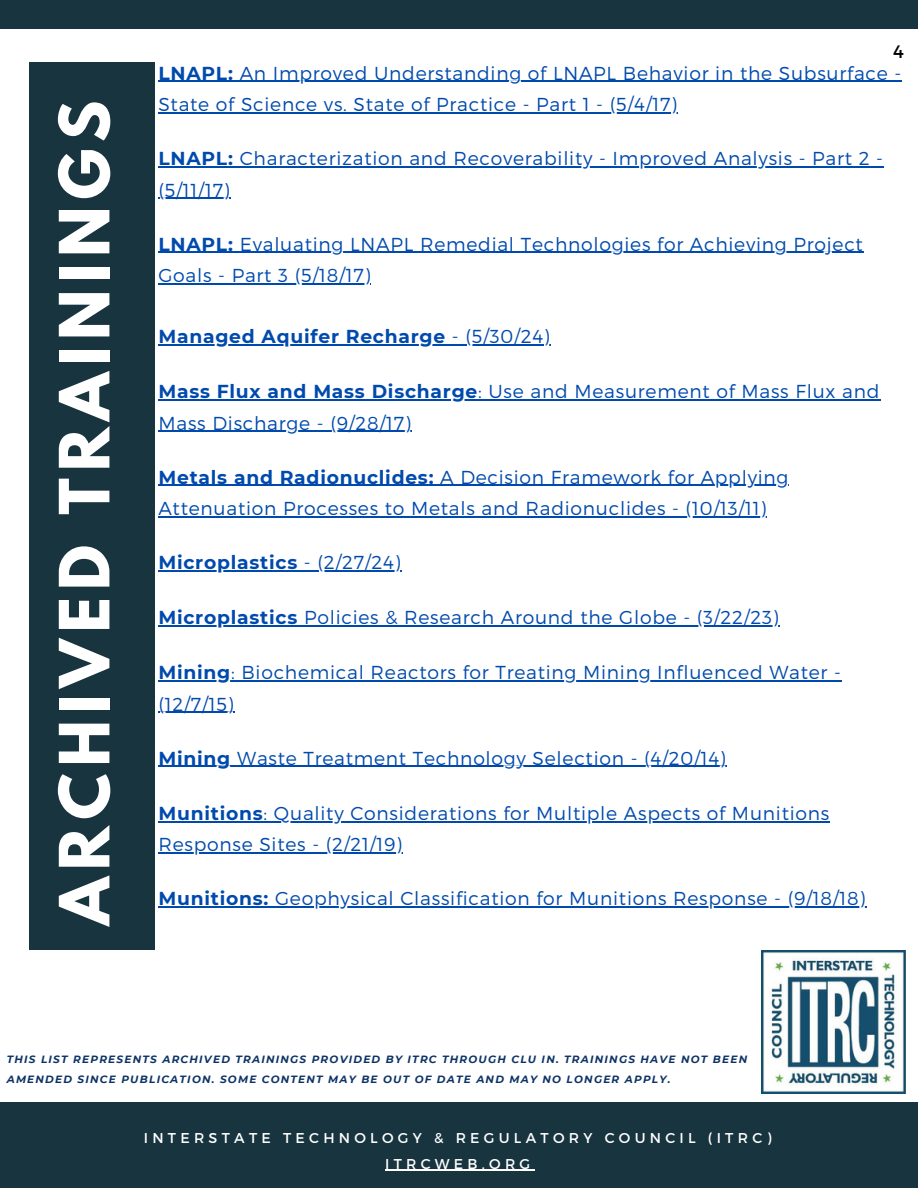
<style>
.page{position:relative;width:918px;height:1188px;background:#fff}
.page>*{position:absolute;margin:0;border:0;box-sizing:border-box;transform-origin:0 0}
.t1{font:700 61.35px "League Spartan";letter-spacing:.11em;color:#fff}
.t2{font:300 18.75px/31.5px "Montserrat";letter-spacing:.04em;color:#004aad}
.t3{font:700 18.75px "Montserrat";letter-spacing:.04em;color:#004aad}
.t4{font:18px "Montserrat";color:#000}
.t5{font:14.25px/25.3px "Montserrat";letter-spacing:.3em;color:#fff;text-align:center}
.t6{font:italic 700 10.5px/20.1px "Montserrat";letter-spacing:.12em;color:#0d3366}
.s1{font-weight:700}
.s2{font-weight:300}
</style>
<div class="page">
<div style="left:29px;top:62px;width:125px;height:888px;background:#18343f"></div>
<div style="left:0;top:1102px;width:918px;height:86px;background:#18343f"></div>
<div style="left:0;top:0;width:918px;height:28px;background:#18343f"></div>
<hr style="left:385px;top:1170px;width:150px;height:1px;background:#fff">
<hr style="left:158px;top:81px;width:82px;height:1px;background:#004aad">
<hr style="left:240px;top:81px;width:662px;height:1px;background:#004aad">
<hr style="left:158px;top:112px;width:520px;height:1px;background:#004aad">
<hr style="left:158px;top:166px;width:82px;height:1px;background:#004aad">
<hr style="left:240px;top:166px;width:644px;height:1px;background:#004aad">
<hr style="left:158px;top:198px;width:73px;height:1px;background:#004aad">
<hr style="left:158px;top:252px;width:82px;height:1px;background:#004aad">
<hr style="left:240px;top:252px;width:624px;height:1px;background:#004aad">
<hr style="left:158px;top:283px;width:213px;height:1px;background:#004aad">
<hr style="left:158px;top:344px;width:288px;height:1px;background:#004aad">
<hr style="left:446px;top:344px;width:98px;height:1px;background:#004aad">
<hr style="left:158px;top:399px;width:320px;height:1px;background:#004aad">
<hr style="left:478px;top:399px;width:402px;height:1px;background:#004aad">
<hr style="left:158px;top:431px;width:254px;height:1px;background:#004aad">
<hr style="left:158px;top:485px;width:276px;height:1px;background:#004aad">
<hr style="left:434px;top:485px;width:355px;height:1px;background:#004aad">
<hr style="left:158px;top:516px;width:609px;height:1px;background:#004aad">
<hr style="left:158px;top:570px;width:140px;height:1px;background:#004aad">
<hr style="left:298px;top:570px;width:104px;height:1px;background:#004aad">
<hr style="left:158px;top:625px;width:146px;height:1px;background:#004aad">
<hr style="left:304px;top:625px;width:476px;height:1px;background:#004aad">
<hr style="left:158px;top:680px;width:73px;height:2px;background:#004aad">
<hr style="left:231px;top:680px;width:611px;height:2px;background:#004aad">
<hr style="left:158px;top:712px;width:76px;height:1px;background:#004aad">
<hr style="left:158px;top:766px;width:79px;height:1px;background:#004aad">
<hr style="left:237px;top:766px;width:490px;height:1px;background:#004aad">
<hr style="left:158px;top:821px;width:106px;height:1px;background:#004aad">
<hr style="left:264px;top:821px;width:566px;height:1px;background:#004aad">
<hr style="left:158px;top:853px;width:245px;height:1px;background:#004aad">
<hr style="left:158px;top:907px;width:111px;height:1px;background:#004aad">
<hr style="left:269px;top:907px;width:597px;height:1px;background:#004aad">
<img style="left:761px;top:950px;width:144px;height:143px">
<p class="t1" style="left:54px;top:925px;width:826px;rotate:-90deg">ARCHIVED TRAININGS</p>
<p class="t4" style="left:893px;top:40px;width:12px">4</p>
<p class="t2" style="left:158px;top:56px;width:744px"><span class="s1">LNAPL:</span> An Improved Understanding of LNAPL Behavior in the Subsurface -</p>
<h2 class="t2" style="left:158px;top:88px;width:520px">State of Science vs. State of Practice - Part 1 - (5/4/17)</h2>
<h2 class="t2" style="left:158px;top:142px;width:726px"><span class="s1">LNAPL:</span> Characterization and Recoverability - Improved Analysis - Part 2 -</h2>
<h2 class="t2" style="left:158px;top:173px;width:73px">(5/11/17)</h2>
<h2 class="t2" style="left:158px;top:227px;width:706px"><span class="s1">LNAPL:</span> Evaluating LNAPL Remedial Technologies for Achieving Project</h2>
<h2 class="t2" style="left:158px;top:259px;width:214px">Goals - Part 3 (5/18/17)</h2>
<h2 class="t3" style="left:158px;top:325px;width:393px">Managed Aquifer Recharge <span class="s2">- (5/30/24)</span></h2>
<h2 class="t2" style="left:158px;top:375px;width:722px"><span class="s1">Mass Flux and Mass Discharge</span>: Use and Measurement of Mass Flux and</h2>
<h2 class="t2" style="left:158px;top:406px;width:254px">Mass Discharge - (9/28/17)</h2>
<h2 class="t2" style="left:158px;top:460px;width:632px"><span class="s1">Metals and Radionuclides:</span> A Decision Framework for Applying</h2>
<p class="t2" style="left:158px;top:492px;width:609px">Attenuation Processes to Metals and Radionuclides - (10/13/11)</p>
<h1 class="t3" style="left:158px;top:551px;width:244px">Microplastics <span class="s2">- (2/27/24)</span></h1>
<p class="t2" style="left:158px;top:601px;width:622px"><span class="s1">Microplastics</span> Policies &amp; Research Around the Globe - (3/22/23)</p>
<p class="t2" style="left:158px;top:656px;width:684px"><span class="s1">Mining</span>: Biochemical Reactors for Treating Mining Influenced Water - (12/7/15)</p>
<p class="t2" style="left:158px;top:741px;width:569px"><span class="s1">Mining</span> Waste Treatment Technology Selection - (4/20/14)</p>
<p class="t2" style="left:158px;top:797px;width:672px"><span class="s1">Munitions</span>: Quality Considerations for Multiple Aspects of Munitions<br>Response Sites - (2/21/19)</p>
<p class="t2" style="left:158px;top:882px;width:709px"><span class="s1">Munitions:</span> Geophysical Classification for Munitions Response - (9/18/18)</p>
<p class="t6" style="left:7px;top:1049px;width:742px">THIS LIST REPRESENTS ARCHIVED TRAININGS PROVIDED BY ITRC THROUGH CLU IN. TRAININGS HAVE NOT BEEN<br>AMENDED SINCE PUBLICATION. SOME CONTENT MAY BE OUT OF DATE AND MAY NO LONGER APPLY.</p>
<p class="t5" style="left:144px;top:1125px;width:629px">INTERSTATE TECHNOLOGY &amp; REGULATORY COUNCIL (ITRC)<br>ITRCWEB.ORG</p>
</div>
